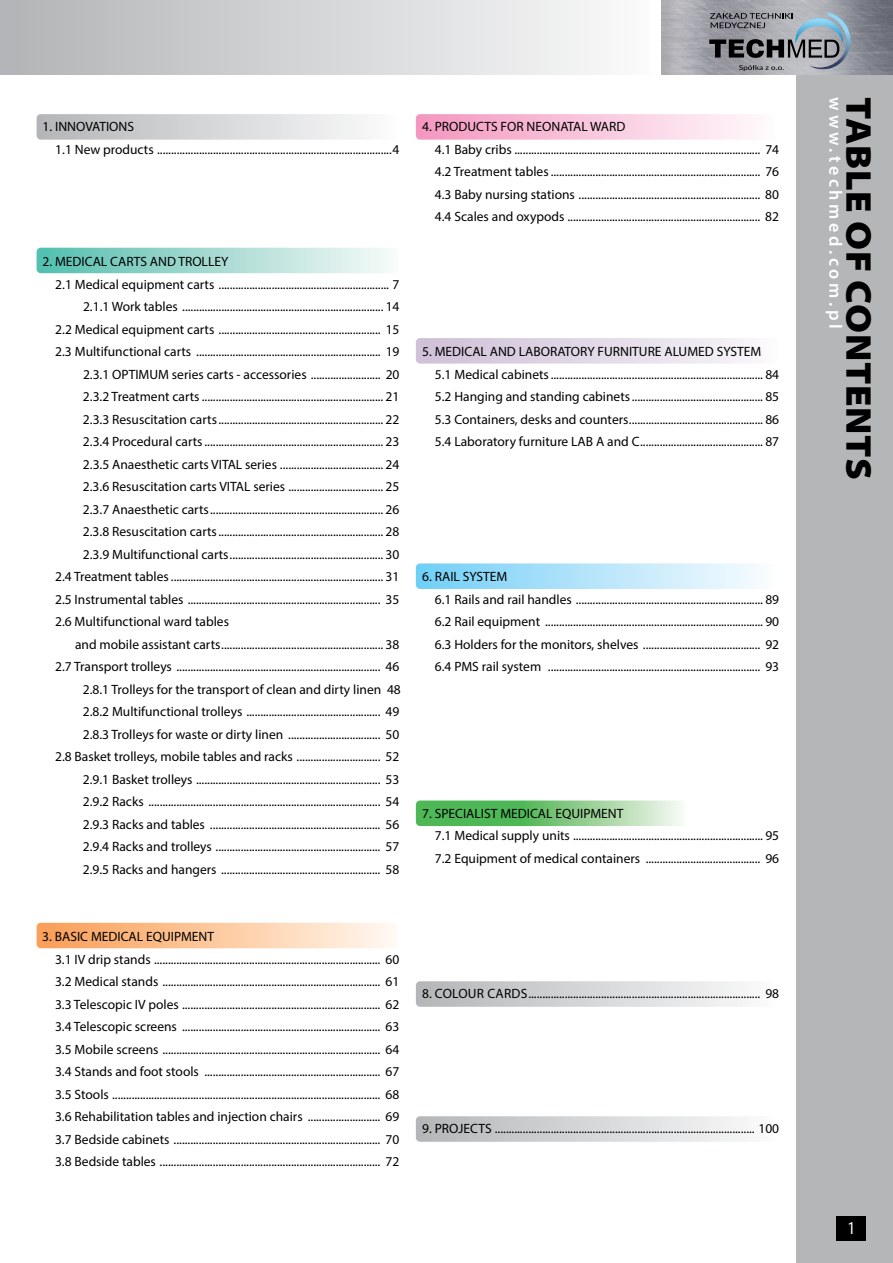
<style>
.page{position:relative;width:893px;height:1263px;background:#fff}
.page>*{position:absolute;margin:0;border:0;box-sizing:border-box;transform-origin:0 0}
.t1{font:900 semi-expanded 36px "Myriad Pro";letter-spacing:.02em;color:#000}
.t2{font:600 18px "Myriad Pro";letter-spacing:.2em;color:#fff}
.t3{font:condensed 18px "Myriad Pro";color:#fff}
.t4{font:13.5px/22.5px "Myriad Pro";color:#000}
.t5{font:13.5px "Myriad Pro";letter-spacing:.02em;color:#000}
</style>
<div class="page">
<div style="left:797px;top:72px;width:96px;height:1191px;background:#b4b6b8"></div>
<div style="left:0;top:0;width:651px;height:74px;background:linear-gradient(to right,#b1b4b6,#fafafb)"></div>
<img style="left:662px;top:0;width:231px;height:75px">
<div style="left:836px;top:1216px;width:30px;height:24px;background:#000"></div>
<svg style="left:710px;top:13px;width:82px;height:15px"></svg>
<svg style="left:739px;top:65px;width:45px;height:6px"></svg>
<svg style="left:709px;top:39px;width:100px;height:19px;background:#535356"></svg>
<img style="left:809px;top:13px;width:41px;height:56px">
<img style="left:795px;top:18px;width:48px;height:26px">
<svg style="left:416px;top:981px;width:327px;height:26px;background:#d4d5d7"></svg>
<svg style="left:416px;top:800px;width:265px;height:26px;background:#84cb86"></svg>
<svg style="left:416px;top:1116px;width:327px;height:26px;background:#d4d5d7"></svg>
<svg style="left:37px;top:114px;width:326px;height:26px;background:#d4d5d7"></svg>
<svg style="left:416px;top:114px;width:336px;height:26px;background:#f8c6dc"></svg>
<svg style="left:416px;top:563px;width:342px;height:26px;background:#b4e4fa"></svg>
<svg style="left:416px;top:338px;width:333px;height:26px;background:#e1d9e7"></svg>
<svg style="left:37px;top:248px;width:353px;height:25px;background:#a5dbd2"></svg>
<svg style="left:37px;top:923px;width:358px;height:25px;background:#fccaa1"></svg>
<p class="t4" style="left:55px;top:115px;width:346px;text-indent:-13px">1. INNOVATIONS<br>1.1 New products ....................................................................................4</p>
<p class="t4" style="left:43px;top:250px;width:187px">2. MEDICAL CARTS AND TROLLEY</p>
<p class="t4" style="left:55px;top:273px;width:346px">2.1 Medical equipment carts ............................................................. 7</p>
<p class="t4" style="left:83px;top:295px;width:318px">2.1.1 Work tables ........................................................................ 14</p>
<p class="t4" style="left:55px;top:318px;width:346px">2.2 Medical equipment carts .......................................................... 15</p>
<p class="t4" style="left:55px;top:340px;width:346px">2.3 Multifunctional carts .................................................................. 19</p>
<p class="t4" style="left:83px;top:363px;width:318px">2.3.1 OPTIMUM series carts - accessories ......................... 20</p>
<p class="t4" style="left:83px;top:385px;width:318px">2.3.2 Treatment carts ................................................................. 21</p>
<p class="t4" style="left:83px;top:408px;width:318px">2.3.3 Resuscitation carts........................................................... 22</p>
<p class="t4" style="left:83px;top:430px;width:318px">2.3.4 Procedural carts................................................................ 23</p>
<p class="t4" style="left:83px;top:453px;width:318px">2.3.5 Anaesthetic carts VITAL series ..................................... 24</p>
<p class="t4" style="left:83px;top:475px;width:318px">2.3.6 Resuscitation carts VITAL series .................................. 25</p>
<p class="t4" style="left:83px;top:498px;width:318px">2.3.7 Anaesthetic carts.............................................................. 26</p>
<p class="t4" style="left:83px;top:520px;width:318px">2.3.8 Resuscitation carts........................................................... 28</p>
<p class="t4" style="left:83px;top:543px;width:318px">2.3.9 Multifunctional carts....................................................... 30</p>
<p class="t4" style="left:55px;top:565px;width:346px">2.4 Treatment tables............................................................................ 31</p>
<p class="t4" style="left:55px;top:588px;width:346px">2.5 Instrumental tables ..................................................................... 35</p>
<p class="t4" style="left:55px;top:610px;width:175px">2.6 Multifunctional ward tables</p>
<p class="t4" style="left:75px;top:633px;width:326px">and mobile assistant carts.......................................................... 38</p>
<p class="t4" style="left:55px;top:655px;width:346px">2.7 Transport trolleys ......................................................................... 46</p>
<p class="t4" style="left:83px;top:678px;width:319px">2.8.1 Trolleys for the transport of clean and dirty linen 48</p>
<p class="t4" style="left:83px;top:700px;width:318px">2.8.2 Multifunctional trolleys ................................................ 49</p>
<p class="t4" style="left:83px;top:723px;width:318px">2.8.3 Trolleys for waste or dirty linen ................................. 50</p>
<p class="t4" style="left:55px;top:745px;width:346px">2.8 Basket trolleys, mobile tables and racks .............................. 52</p>
<p class="t4" style="left:83px;top:768px;width:318px">2.9.1 Basket trolleys .................................................................. 53</p>
<p class="t4" style="left:83px;top:790px;width:318px">2.9.2 Racks ................................................................................... 54</p>
<p class="t4" style="left:83px;top:813px;width:318px">2.9.3 Racks and tables ............................................................. 56</p>
<p class="t4" style="left:83px;top:835px;width:318px">2.9.4 Racks and trolleys ........................................................... 57</p>
<p class="t4" style="left:83px;top:858px;width:318px">2.9.5 Racks and hangers ......................................................... 58</p>
<p class="t4" style="left:435px;top:115px;width:346px;text-indent:-13px">4. PRODUCTS FOR NEONATAL WARD<br>4.1 Baby cribs ........................................................................................ 74<br>4.2 Treatment tables........................................................................... 76<br>4.3 Baby nursing stations ................................................................. 80<br>4.4 Scales and oxypods ..................................................................... 82</p>
<p class="t4" style="left:435px;top:340px;width:346px;text-indent:-13px">5. MEDICAL AND LABORATORY FURNITURE ALUMED SYSTEM 5.1 Medical cabinets............................................................................ 84<br>5.2 Hanging and standing cabinets............................................... 85<br>5.3 Containers, desks and counters................................................ 86<br>5.4 Laboratory furniture LAB A and C............................................ 87</p>
<p class="t4" style="left:435px;top:565px;width:346px;text-indent:-13px">6. RAIL SYSTEM<br>6.1 Rails and rail handles ................................................................... 89<br>6.2 Rail equipment .............................................................................. 90<br>6.3 Holders for the monitors, shelves .......................................... 92<br>6.4 PMS rail system ............................................................................ 93</p>
<p class="t4" style="left:435px;top:802px;width:346px;text-indent:-13px">7. SPECIALIST MEDICAL EQUIPMENT<br>7.1 Medical supply units .................................................................... 95<br>7.2 Equipment of medical containers ......................................... 96</p>
<p class="t4" style="left:55px;top:925px;width:346px;text-indent:-13px">3. BASIC MEDICAL EQUIPMENT<br>3.1 IV drip stands ................................................................................. 60<br>3.2 Medical stands .............................................................................. 61<br>3.3 Telescopic IV poles ....................................................................... 62<br>3.4 Telescopic screens ....................................................................... 63<br>3.5 Mobile screens .............................................................................. 64<br>3.4 Stands and foot stools ............................................................... 67<br>3.5 Stools ................................................................................................ 68<br>3.6 Rehabilitation tables and injection chairs .......................... 69<br>3.7 Bedside cabinets .......................................................................... 70<br>3.8 Bedside tables ............................................................................... 72</p>
<p class="t5" style="left:422px;top:985px;width:359px">8. COLOUR CARDS................................................................................... 98</p>
<p class="t4" style="left:422px;top:1117px;width:358px">9. PROJECTS ............................................................................................. 100</p>
<h2 class="t2" style="left:847px;top:97px;width:233px;rotate:90deg">www.techmed.com.pl</h2>
<h1 class="t1" style="left:879px;top:97px;width:384px;rotate:90deg">TABLE OF CONTENTS</h1>
<h2 class="t3" style="left:848px;top:1217px;width:8px">1</h2>
</div>
